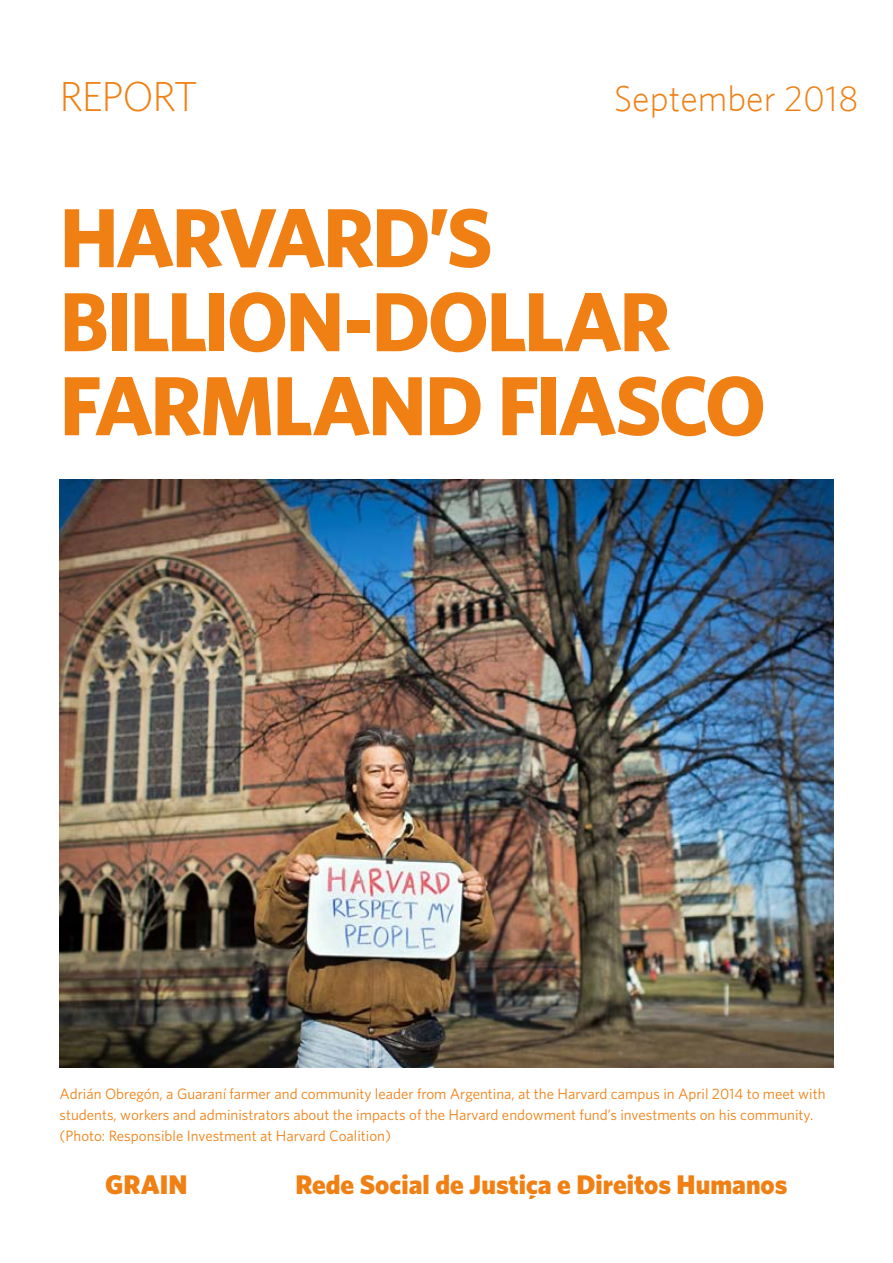
<style>
.page{position:relative;width:893px;height:1263px;background:#fff}
.page>*{position:absolute;margin:0;border:0;box-sizing:border-box;transform-origin:0 0}
.Doc_title{font:700 84px/84px "Whitney";letter-spacing:-.04em;color:#f08013}
.type_of_document{font:300 42px "Whitney";letter-spacing:-.03em;color:#f08013}
.Main_date{font:300 36px "Whitney";color:#f08013}
.Intro{font:900 27px "Whitney";color:#f08013}
.Photo_caption{font:15px/21px "Whitney";color:#f08013}
</style>
<div class="page">
<img style="left:60px;top:480px;width:773px;height:588px">
<p class="type_of_document" style="left:60px;top:72px;width:140px">REPORT</p>
<p class="Main_date" style="left:614px;top:78px;width:246px">September 2018</p>
<p class="Doc_title" style="left:60px;top:194px;width:708px">HARVARD’S<br>BILLION-DOLLAR<br>FARMLAND FIASCO</p>
<p class="Photo_caption" style="left:60px;top:1083px;width:767px">Adrián Obregón, a Guaraní farmer and community leader from Argentina, at the Harvard campus in April 2014 to meet with students, workers and administrators about the impacts of the Harvard endowment fund’s investments on his community. (Photo: Responsible Investment at Harvard Coalition)</p>
<p class="Intro" style="left:105px;top:1168px;width:84px">GRAIN</p>
<p class="Intro" style="left:295px;top:1168px;width:494px">Rede Social de Justiça e Direitos Humanos</p>
</div>
